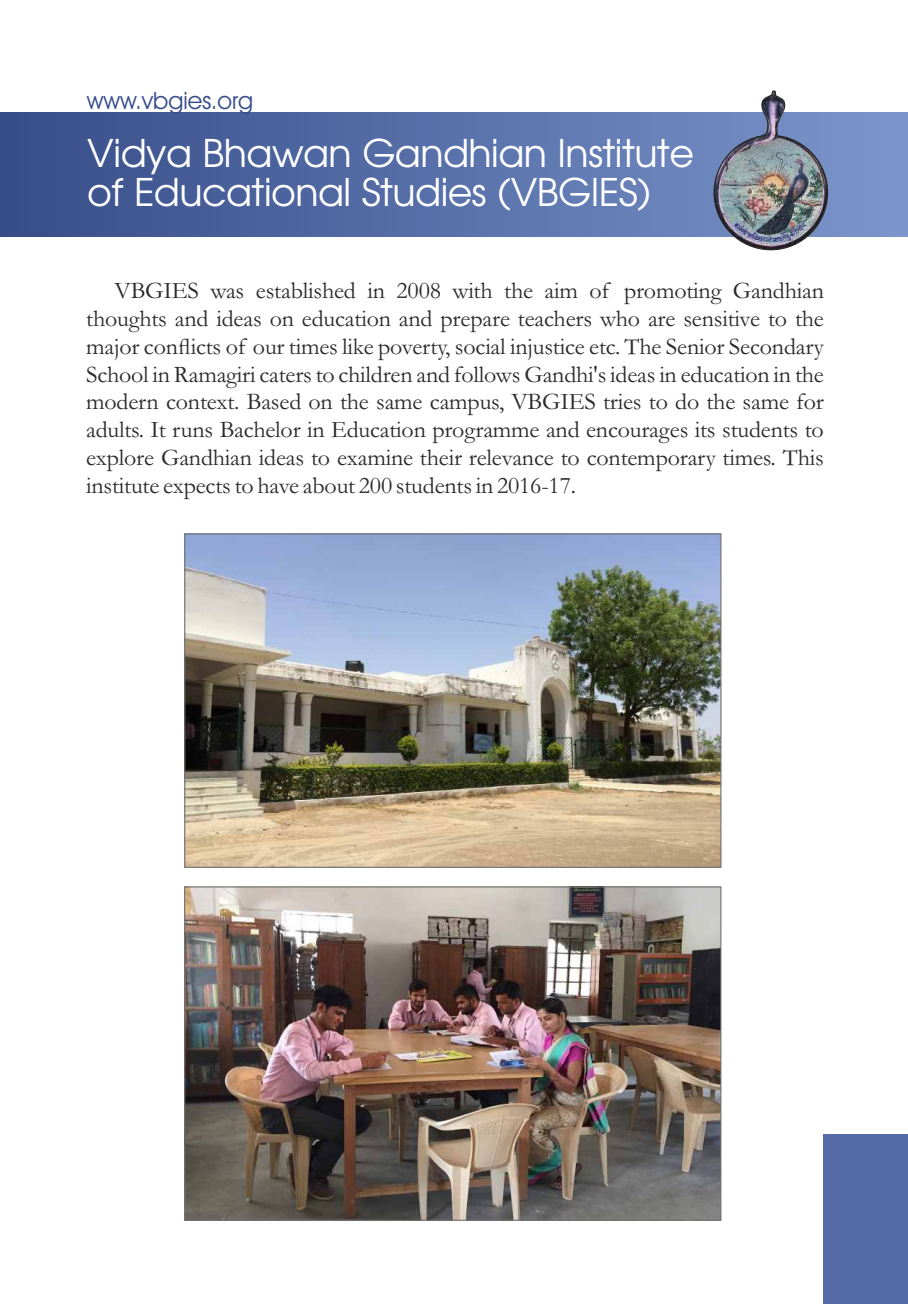
<style>
.page{position:relative;width:908px;height:1304px;background:#fff}
.page>*{position:absolute;margin:0;border:0;box-sizing:border-box;transform-origin:0 0}
.t1{font:38px/39.6px "Avalon";letter-spacing:-.015em;color:#fff}
.t2{font:24px/27.8px "Garamond";letter-spacing:-.01em;color:#2b2929;text-align:justify}
.t3{font:24px "Avant Garde IT Cby BT";color:#384d8c}
</style>
<div class="page">
<svg style="left:0;top:112px;width:907px;height:125px;background:#556da6"></svg>
<img style="left:186px;top:535px;width:533px;height:331px">
<img style="left:186px;top:888px;width:533px;height:331px">
<img style="left:712px;top:90px;width:116px;height:161px">
<div style="left:822px;top:1135px;width:85px;height:169px;background:#546ba8"></div>
<p class="t3" style="left:87px;top:91px;width:168px">www.vbgies.org</p>
<h1 class="t1" style="left:87px;top:133px;width:608px">Vidya Bhawan Gandhian Institute of Educational Studies (VBGIES)</h1>
<p class="t2" style="left:86px;top:280px;width:739px;text-indent:28px">VBGIES was established in 2008 with the aim of promoting Gandhian thoughts and ideas on education and prepare teachers who are sensitive to the major conflicts of our times like poverty, social injustice etc. The Senior Secondary School in Ramagiri caters to children and follows Gandhi's ideas in education in the modern context. Based on the same campus, VBGIES tries to do the same for adults. It runs Bachelor in Education programme and encourages its students to explore Gandhian ideas to examine their relevance to contemporary times. This institute expects to have about 200 students in 2016-17.</p>
</div>
